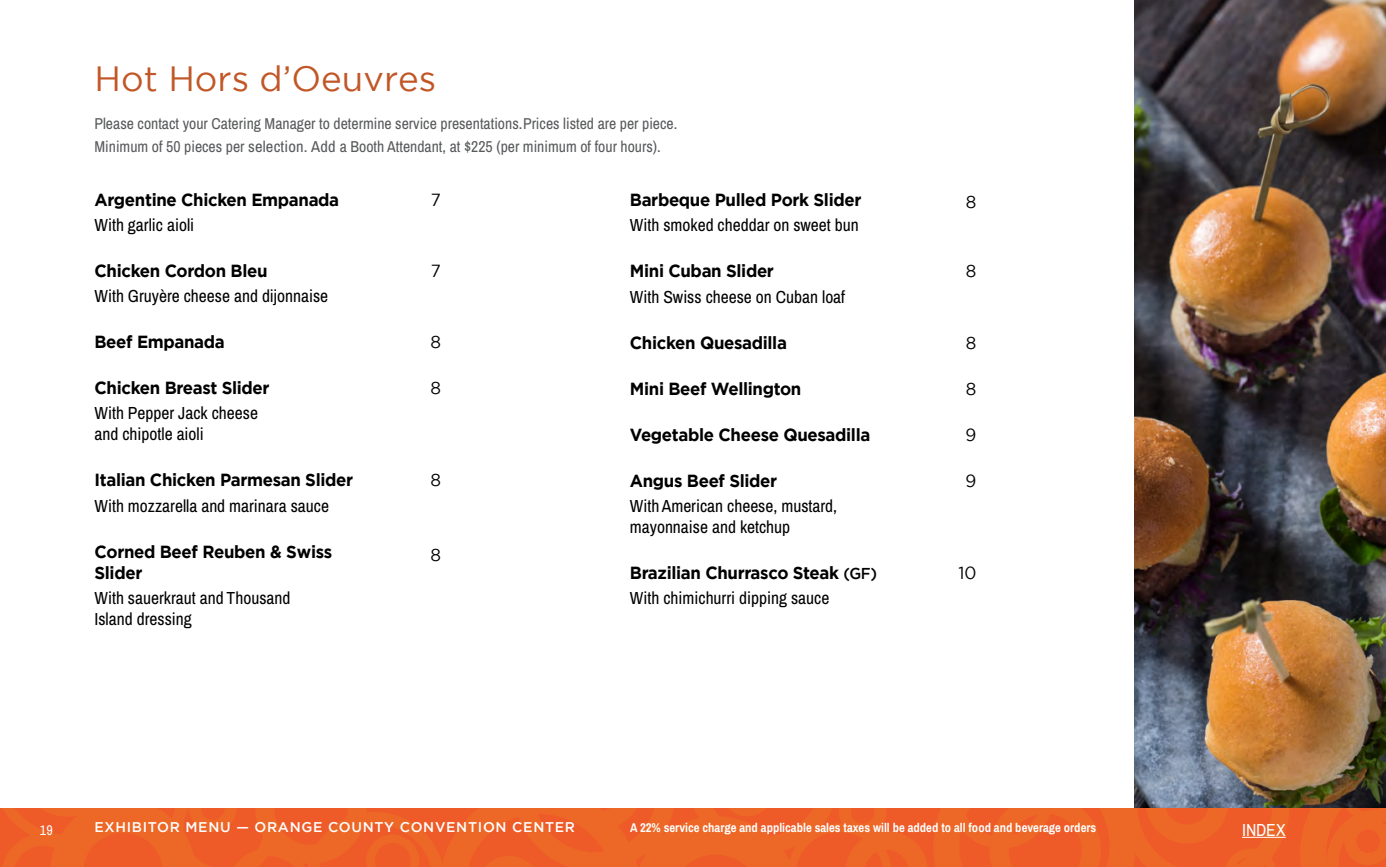
<style>
.page{position:relative;width:1386px;height:867px;background:#fff}
.page>*{position:absolute;margin:0;border:0;box-sizing:border-box;transform-origin:0 0}
._4__Body_Copy_-_reg{font:35px "Gotham";color:#c15727}
._4__Body_Copy_-_reg-2{font:17.5px/25px "Archivo Narrow";color:#000}
._3__Body_Copy-_BOLD{font:700 17.5px "Gotham";letter-spacing:-.02em;color:#000;scale:.96 1}
._4__Body_Copy_-_reg-3{font:700 17.5px/25px "Gotham";letter-spacing:-.02em;color:#000;scale:.96 1}
._3__Body_Copy-_BOLD-2{font:17.5px "Gotham";color:#000;scale:.96 1}
.t1{font:17.5px "Archivo Narrow";color:#fff}
._4__Body_Copy_-_reg-4{font:15.75px/23.3px "Archivo Narrow";color:#58595b}
.t2{font:500 14px "Gotham";letter-spacing:.05em;color:#fff}
.t3{font:14px "Archivo Narrow";color:#fff}
.t4{font:700 12.6px "Archivo Narrow";color:#fff}
.s1{font-family:"Archivo Narrow";font-weight:400}
.s2{font-family:"Gotham";font-weight:700}
.s3{font-weight:500;font-size:15.75px}
</style>
<div class="page">
<img style="left:1134px;top:0;width:252px;height:808px">
<svg style="left:0;top:808px;width:1386px;height:58px;background:#ed6126"></svg>
<hr style="left:1242px;top:836px;width:44px;height:1px;background:#fff">
<p class="_4__Body_Copy_-_reg" style="left:94px;top:59px;width:343px">Hot Hors d’Oeuvres</p>
<p class="_4__Body_Copy_-_reg-4" style="left:95px;top:111px;width:584px">Please contact your Catering Manager to determine service presentations. Prices listed are per piece.<br>Minimum of 50 pieces per selection. Add a Booth Attendant, at $225 (per minimum of four hours).</p>
<p class="_3__Body_Copy-_BOLD-2" style="left:431px;top:189px;width:12px">7</p>
<p class="_4__Body_Copy_-_reg-3" style="left:94px;top:186px;width:256px">Argentine Chicken Empanada<br><span class="s1">With garlic aioli</span></p>
<p class="_4__Body_Copy_-_reg-2" style="left:94px;top:258px;width:235px"><span class="s2">Chicken Cordon Bleu<br></span>With Gruyère cheese and dijonnaise</p>
<p class="_4__Body_Copy_-_reg-3" style="left:94px;top:329px;width:137px">Beef Empanada</p>
<p class="_4__Body_Copy_-_reg-2" style="left:94px;top:375px;width:177px"><span class="s2">Chicken Breast Slider<br></span>With Pepper Jack cheese</p>
<p class="_4__Body_Copy_-_reg-2" style="left:94px;top:421px;width:111px">and chipotle aioli</p>
<p class="_4__Body_Copy_-_reg-2" style="left:94px;top:467px;width:260px"><span class="s2">Italian Chicken Parmesan Slider<br></span>With mozzarella and marinara sauce</p>
<p class="_4__Body_Copy_-_reg-3" style="left:94px;top:540px;width:249px;line-height:21px">Corned Beef Reuben &amp; Swiss<br>Slider</p>
<p class="_4__Body_Copy_-_reg-2" style="left:95px;top:586px;width:197px;line-height:21px">With sauerkraut and Thousand<br>Island dressing</p>
<p class="_3__Body_Copy-_BOLD" style="left:630px;top:190px;width:243px">Barbeque Pulled Pork Slider</p>
<p class="_3__Body_Copy-_BOLD-2" style="left:966px;top:192px;width:13px">8</p>
<p class="_4__Body_Copy_-_reg-2" style="left:630px;top:212px;width:230px">With smoked cheddar on sweet bun</p>
<p class="_3__Body_Copy-_BOLD" style="left:630px;top:261px;width:152px">Mini Cuban Slider</p>
<p class="_3__Body_Copy-_BOLD-2" style="left:966px;top:261px;width:13px">8</p>
<p class="_4__Body_Copy_-_reg-2" style="left:630px;top:283px;width:217px">With Swiss cheese on Cuban loaf</p>
<p class="_3__Body_Copy-_BOLD" style="left:630px;top:332px;width:165px">Chicken Quesadilla</p>
<p class="_3__Body_Copy-_BOLD-2" style="left:966px;top:332px;width:13px">8</p>
<p class="_3__Body_Copy-_BOLD" style="left:630px;top:378px;width:180px">Mini Beef Wellington</p>
<p class="_3__Body_Copy-_BOLD-2" style="left:966px;top:379px;width:13px">8</p>
<p class="_3__Body_Copy-_BOLD" style="left:630px;top:424px;width:252px">Vegetable Cheese Quesadilla</p>
<p class="_3__Body_Copy-_BOLD-2" style="left:966px;top:425px;width:13px">9</p>
<p class="_3__Body_Copy-_BOLD" style="left:630px;top:470px;width:155px">Angus Beef Slider</p>
<p class="_3__Body_Copy-_BOLD-2" style="left:966px;top:471px;width:13px">9</p>
<p class="_4__Body_Copy_-_reg-2" style="left:630px;top:495px;width:209px;line-height:21px">With American cheese, mustard, mayonnaise and ketchup</p>
<p class="_3__Body_Copy-_BOLD" style="left:630px;top:563px;width:259px">Brazilian Churrasco Steak <span class="s3">(GF)</span></p>
<p class="_3__Body_Copy-_BOLD-2" style="left:958px;top:563px;width:20px">10</p>
<p class="_4__Body_Copy_-_reg-2" style="left:630px;top:585px;width:201px">With chimichurri dipping sauce</p>
<p class="_3__Body_Copy-_BOLD-2" style="left:431px;top:261px;width:12px">7</p>
<p class="_3__Body_Copy-_BOLD-2" style="left:430px;top:332px;width:13px">8</p>
<p class="_3__Body_Copy-_BOLD-2" style="left:430px;top:378px;width:13px">8</p>
<p class="_3__Body_Copy-_BOLD-2" style="left:430px;top:470px;width:13px">8</p>
<p class="_3__Body_Copy-_BOLD-2" style="left:430px;top:545px;width:13px">8</p>
<p class="t3" style="left:40px;top:819px;width:14px">19</p>
<p class="t2" style="left:94px;top:819px;width:482px">EXHIBITOR MENU — ORANGE COUNTY CONVENTION CENTER</p>
<p class="t4" style="left:630px;top:820px;width:468px">A 22% service charge and applicable sales taxes will be added to all food and beverage orders</p>
<p class="t1" style="left:1242px;top:817px;width:45px">INDEX</p>
</div>
